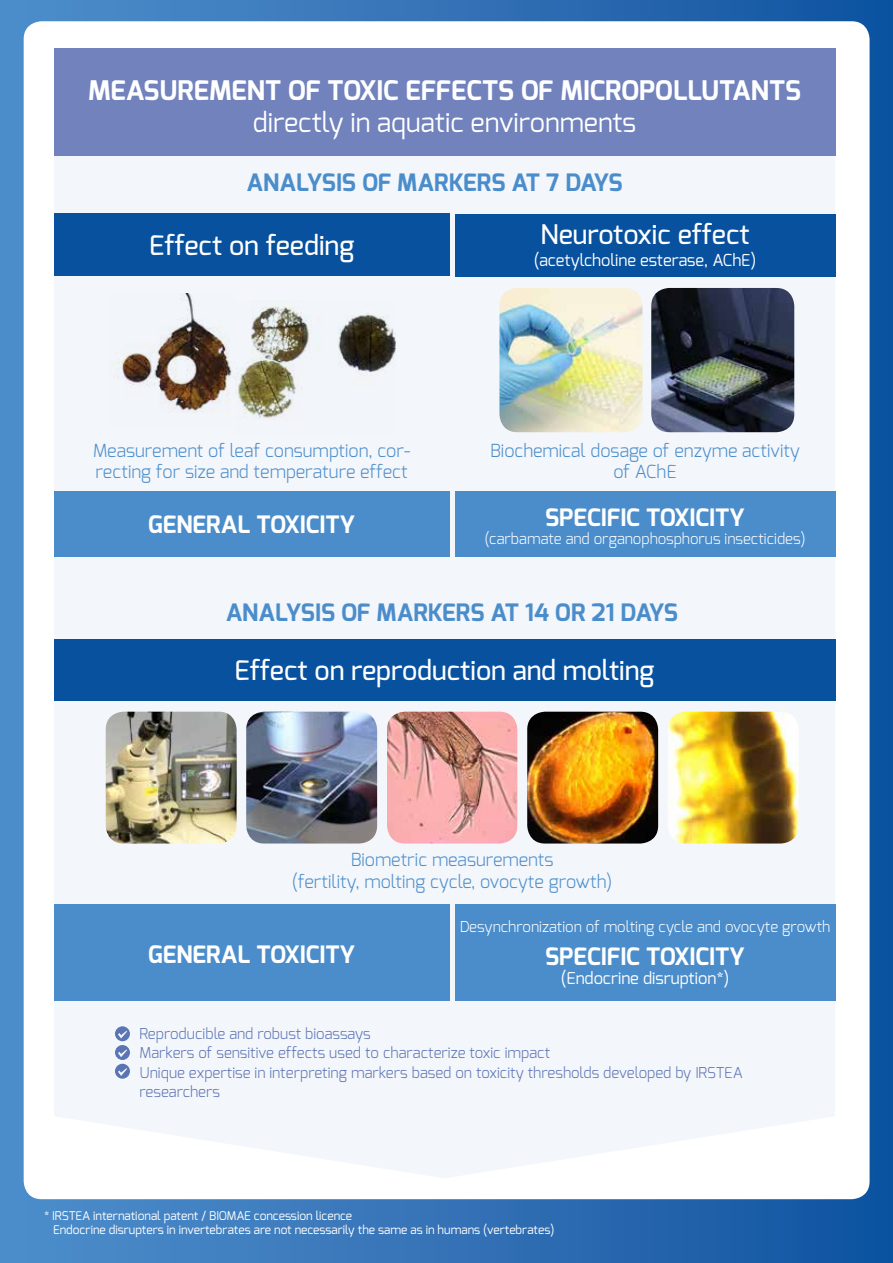
<style>
.page{position:relative;width:893px;height:1263px;background:#fff}
.page>*{position:absolute;margin:0;border:0;box-sizing:border-box;transform-origin:0 0}
.t1{font:500 27px "Exo";color:#fff}
.t2{font:700 27px "Exo";color:#fff}
.t3{font:27px "Exo";color:#fff}
.t4{font:700 24px "Exo";color:#fff}
.t5{font:700 24px "Exo";color:#4b8dcb}
.t6{font:300 18px/21.6px "Exo";color:#4b8dcb;text-align:center}
.t7{font:16.5px "Exo";color:#fff}
.t8{font:300 15px/19.5px "Exo";color:#5d74b4}
.t9{font:300 15px "Exo";color:#fff}
.t10{font:12px/14.4px "Exo";color:#fff}
</style>
<div class="page">
<div style="left:0;top:0;width:893px;height:1263px;background:linear-gradient(to right,#528fcc,#1254a0)"></div>
<div style="left:24px;top:21px;width:845px;height:1178px;background:#fff;border-radius:18px"></div>
<div style="left:54px;top:156px;width:781px;height:1022px;background:#f3f6fa"></div>
<div style="left:54px;top:213px;width:395px;height:63px;background:#07519f"></div>
<div style="left:54px;top:639px;width:781px;height:62px;background:#07519f"></div>
<div style="left:54px;top:491px;width:395px;height:66px;background:#4b8dcb"></div>
<div style="left:455px;top:904px;width:380px;height:96px;background:#4b8dcb"></div>
<div style="left:455px;top:491px;width:380px;height:66px;background:#4b8dcb"></div>
<div style="left:54px;top:904px;width:395px;height:96px;background:#4b8dcb"></div>
<div style="left:455px;top:214px;width:380px;height:62px;background:#07519f"></div>
<img style="left:110px;top:294px;width:125px;height:131px">
<img style="left:236px;top:300px;width:159px;height:135px">
<img style="left:499px;top:288px;width:143px;height:144px">
<img style="left:527px;top:712px;width:131px;height:131px">
<img style="left:668px;top:712px;width:131px;height:131px">
<img style="left:106px;top:712px;width:131px;height:131px">
<img style="left:651px;top:288px;width:143px;height:144px">
<img style="left:387px;top:712px;width:130px;height:131px">
<img style="left:246px;top:712px;width:131px;height:131px">
<div style="left:54px;top:49px;width:781px;height:107px;background:#7182bc"></div>
<svg style="left:115px;top:1026px;width:15px;height:53px"></svg>
<h1 class="t2" style="left:88px;top:73px;width:714px">MEASUREMENT OF TOXIC EFFECTS OF MICROPOLLUTANTS</h1>
<h1 class="t3" style="left:253px;top:105px;width:385px">directly in aquatic environments</h1>
<h2 class="t5" style="left:247px;top:167px;width:378px">ANALYSIS OF MARKERS AT 7 DAYS</h2>
<h1 class="t1" style="left:149px;top:228px;width:207px">Effect on feeding</h1>
<p class="t6" style="left:93px;top:439px;width:319px;text-align:left">Measurement of leaf consumption, cor&shy;recting for size and temperature effect</p>
<h2 class="t4" style="left:148px;top:509px;width:209px">GENERAL TOXICITY</h2>
<h1 class="t1" style="left:540px;top:217px;width:211px">Neurotoxic effect</h1>
<p class="t7" style="left:534px;top:250px;width:224px">(acetylcholine esterase, AChE)</p>
<p class="t6" style="left:490px;top:439px;width:311px">Biochemical dosage of enzyme activity of AChE</p>
<h2 class="t4" style="left:545px;top:501px;width:201px">SPECIFIC TOXICITY</h2>
<p class="t9" style="left:484px;top:528px;width:323px">(carbamate and organophosphorus insecticides)</p>
<h2 class="t5" style="left:226px;top:597px;width:454px">ANALYSIS OF MARKERS AT 14 OR 21 DAYS</h2>
<h1 class="t1" style="left:235px;top:653px;width:421px">Effect on reproduction and molting</h1>
<p class="t6" style="left:292px;top:849px;width:322px">Biometric measurements<br>(fertility, molting cycle, ovocyte growth)</p>
<h2 class="t4" style="left:148px;top:939px;width:209px">GENERAL TOXICITY</h2>
<p class="t9" style="left:460px;top:917px;width:372px">Desynchronization of molting cycle and ovocyte growth</p>
<h2 class="t4" style="left:545px;top:940px;width:201px">SPECIFIC TOXICITY</h2>
<p class="t7" style="left:561px;top:967px;width:170px">(Endocrine disruption*)</p>
<p class="t8" style="left:139px;top:1024px;width:605px">Reproducible and robust bioassays<br>Markers of sensitive effects used to characterize toxic impact<br>Unique expertise in interpreting markers based on toxicity thresholds developed by IRSTEA researchers</p>
<p class="t10" style="left:53px;top:1208px;width:503px;text-indent:-9px">* IRSTEA international patent / BIOMAE concession licence<br>Endocrine disrupters in invertebrates are not necessarily the same as in humans (vertebrates)</p>
</div>
